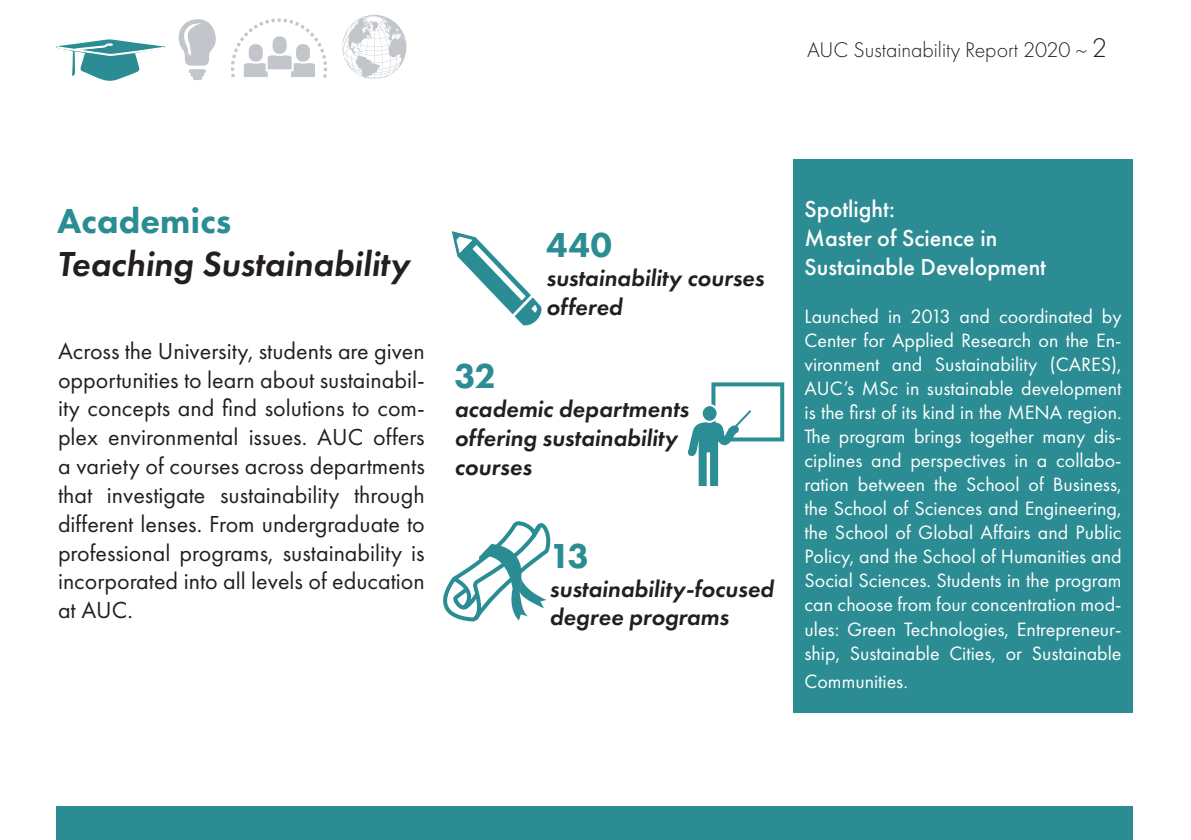
<style>
.page{position:relative;width:1191px;height:840px;background:#fff}
.page>*{position:absolute;margin:0;border:0;box-sizing:border-box;transform-origin:0 0}
.t1{font:italic 600 36px "Futura PT";color:#231f20}
.highlights{font:800 36px "Futura PT";color:#2b8d93}
.t2{font:24px/28.8px "Futura PT";color:#231f20;text-align:justify}
.highlights-2{font:italic 600 24px "Futura PT";color:#231f20}
.t3{font:500 24px "Futura PT";color:#fff}
.captions{font:300 22px "Futura PT";color:#231f20}
.t4{font:20px/24px "Futura PT";color:#fff;text-align:justify}
.s1{font-size:28px}
</style>
<div class="page">
<div style="left:711px;top:382px;width:73px;height:59px;border:4px solid #2b8e94"></div>
<div style="left:698px;top:430px;width:8px;height:55px;background:#2b8e94"></div>
<div style="left:710px;top:433px;width:8px;height:52px;background:#2b8e94"></div>
<div style="left:700px;top:404px;width:18px;height:18px;border:2px solid #fff;border-radius:50%"></div>
<svg style="left:687px;top:407px;width:66px;height:56px"></svg>
<div style="left:793px;top:159px;width:340px;height:553px;background:#2b8d93"></div>
<div style="left:56px;top:806px;width:1077px;height:33px;background:#2b8d93"></div>
<hr style="left:191px;top:69px;width:13px;height:4px;background:#c2c6cb">
<hr style="left:192px;top:73px;width:10px;height:4px;background:#c2c6cb">
<svg style="left:195px;top:77px;width:5px;height:3px"></svg>
<svg style="left:178px;top:19px;width:38px;height:47px"></svg>
<svg style="left:56px;top:39px;width:109px;height:42px"></svg>
<svg style="left:342px;top:15px;width:64px;height:64px"></svg>
<svg style="left:231px;top:18px;width:96px;height:60px"></svg>
<div style="left:272px;top:35px;width:16px;height:20px;background:#c2c6cb;border-radius:7px"></div>
<div style="left:271px;top:34px;width:18px;height:22px;border:2px solid #fff;border-radius:7px"></div>
<svg style="left:443px;top:521px;width:108px;height:101px"></svg>
<svg style="left:451px;top:230px;width:91px;height:96px"></svg>
<p class="captions" style="left:807px;top:37px;width:302px">AUC Sustainability Report 2020 ~ <span class="s1">2</span></p>
<p class="highlights" style="left:57px;top:198px;width:176px">Academics</p>
<p class="t1" style="left:57px;top:240px;width:354px">Teaching Sustainability</p>
<p class="t2" style="left:58px;top:336px;width:368px">Across the University, students are given opportunities to learn about sustainabil&shy;ity concepts and find solutions to com&shy;plex environmental issues. AUC offers a variety of courses across departments that investigate sustainability through different lenses. From undergraduate to professional programs, sustainability is incorporated into all levels of education at AUC.</p>
<p class="highlights" style="left:546px;top:223px;width:67px">440</p>
<p class="highlights-2" style="left:546px;top:262px;width:220px">sustainability courses</p>
<p class="highlights-2" style="left:546px;top:291px;width:78px">offered</p>
<p class="highlights" style="left:454px;top:353px;width:43px">32</p>
<p class="highlights-2" style="left:454px;top:393px;width:236px">academic departments</p>
<p class="highlights-2" style="left:454px;top:422px;width:224px">offering sustainability</p>
<p class="highlights-2" style="left:454px;top:451px;width:79px">courses</p>
<p class="highlights" style="left:549px;top:533px;width:41px">13</p>
<p class="highlights-2" style="left:549px;top:572px;width:226px">sustainability-focused</p>
<p class="highlights-2" style="left:549px;top:601px;width:181px">degree programs</p>
<p class="t3" style="left:804px;top:195px;width:92px">Spotlight:</p>
<p class="t3" style="left:804px;top:224px;width:194px">Master of Science in</p>
<p class="t3" style="left:804px;top:252px;width:243px">Sustainable Development</p>
<p class="t4" style="left:804px;top:304px;width:319px">Launched in 2013 and coordinated by Center for Applied Research on the En&shy;vironment and Sustainability (CARES), AUC’s MSc in sustainable development is the first of its kind in the MENA region.<br>The program brings together many dis&shy;ciplines and perspectives in a collabo&shy;ration between the School of Business, the School of Sciences and Engineering, the School of Global Affairs and Public Policy, and the School of Humanities and Social Sciences. Students in the program can choose from four concentration mod&shy;ules: Green Technologies, Entrepreneur&shy;ship, Sustainable Cities, or Sustainable</p>
<p class="t4" style="left:804px;top:669px;width:105px">Communities.</p>
</div>
